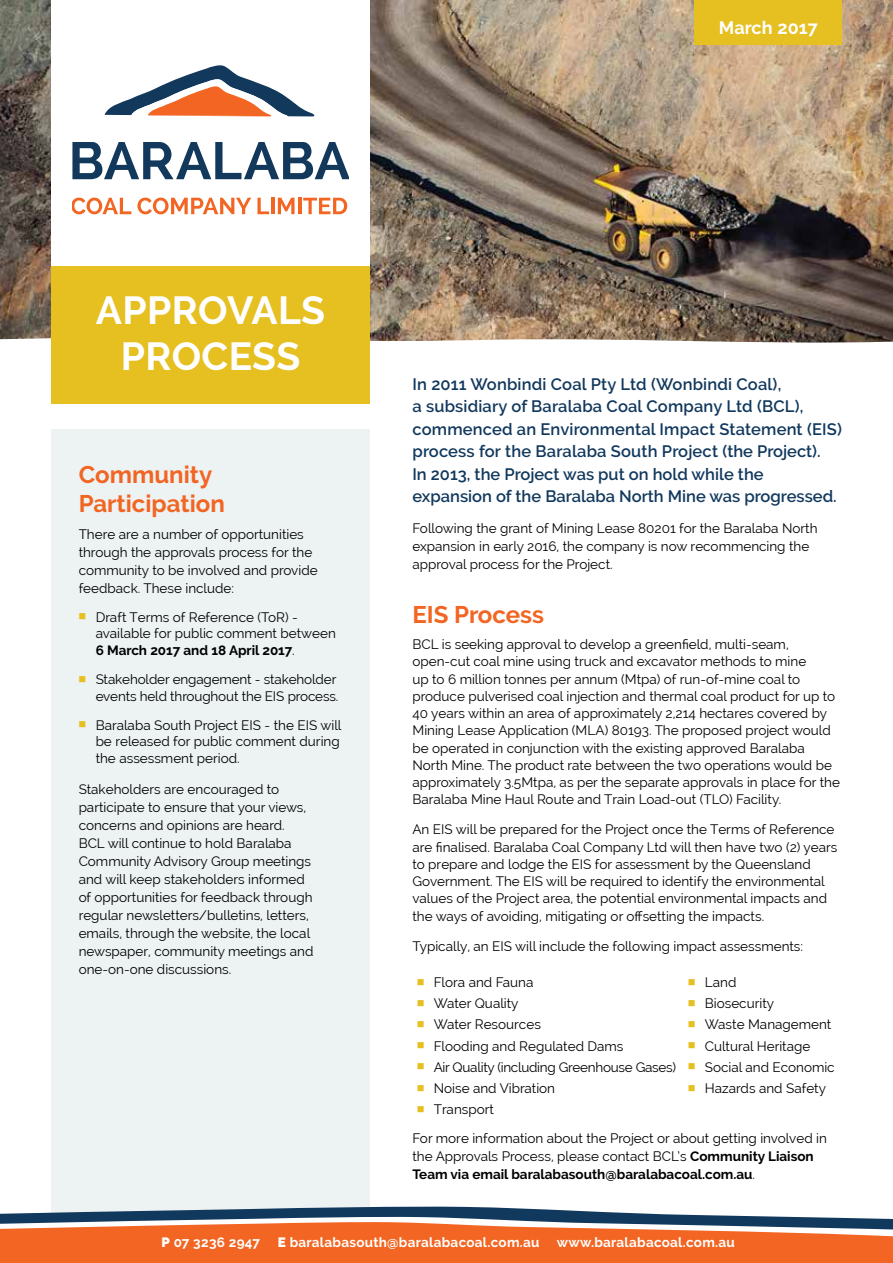
<style>
.page{position:relative;width:893px;height:1263px;background:#fff}
.page>*{position:absolute;margin:0;border:0;box-sizing:border-box;transform-origin:0 0}
.t1{font:700 39px/46.8px "Raleway";letter-spacing:.01em;color:#fff;text-align:center}
.t2{font:700 24px/28.8px "Raleway";color:#f26522}
.t3{font:700 18px "Raleway";letter-spacing:.01em;color:#fff}
.t4{font:600 16.5px/22.5px "Raleway";letter-spacing:.01em;color:#11385d}
.t5{font:13.5px/18px "Raleway";color:#000}
.t6{font:700 13.5px/18px "Raleway";color:#000}
.t7{font:700 13.5px "Raleway";letter-spacing:.02em;color:#fff}
.t8{font:13.5px "Raleway";letter-spacing:-.02em;color:#000}
.s1{font-weight:700}
.s2{font-weight:400}
.s3{font-weight:900}
</style>
<div class="page">
<div style="left:51px;top:429px;width:319px;height:834px;background:#edf2f3"></div>
<img style="left:0;top:0;width:893px;height:343px">
<div style="left:51px;top:266px;width:319px;height:138px;background:#e6bf20"></div>
<div style="left:51px;top:0;width:319px;height:266px;background:#fff"></div>
<div style="left:694px;top:0;width:148px;height:44px;background:#e6bf20"></div>
<svg style="left:72px;top:142px;width:277px;height:37px"></svg>
<svg style="left:105px;top:65px;width:210px;height:51px"></svg>
<svg style="left:72px;top:198px;width:59px;height:16px"></svg>
<svg style="left:137px;top:198px;width:114px;height:16px"></svg>
<svg style="left:257px;top:198px;width:12px;height:16px"></svg>
<hr style="left:271px;top:198px;width:3px;height:16px;background:#f26522">
<svg style="left:278px;top:198px;width:16px;height:16px"></svg>
<hr style="left:298px;top:198px;width:3px;height:16px;background:#f26522">
<svg style="left:303px;top:198px;width:44px;height:16px"></svg>
<div style="left:0;top:1242px;width:893px;height:21px;background:#f26522"></div>
<svg style="left:0;top:1206px;width:893px;height:36px"></svg>
<h3 class="t3" style="left:719px;top:17px;width:101px">March 2017</h3>
<h1 class="t1" style="left:96px;top:287px;width:231px">APPROVALS<br>PROCESS</h1>
<h2 class="t2" style="left:79px;top:460px;width:148px">Community<br>Participation</h2>
<p class="t5" style="left:79px;top:525px;width:241px">There are a number of opportunities through the approvals process for the community to be involved and provide feedback. These include:</p>
<p class="t5" style="left:96px;top:609px;width:242px;line-height:16.5px">Draft Terms of Reference (ToR) ‑ available for public comment between<br><span class="s1">6 March 2017 and 18 April 2017</span>.</p>
<p class="t5" style="left:96px;top:671px;width:244px;line-height:16.5px">Stakeholder engagement ‑ stakeholder events held throughout the EIS process.</p>
<p class="t5" style="left:96px;top:717px;width:247px;line-height:16.5px">Baralaba South Project EIS ‑ the EIS will be released for public comment during the assessment period.</p>
<p class="t5" style="left:79px;top:780px;width:236px">Stakeholders are encouraged to participate to ensure that your views, concerns and opinions are heard.<br>BCL will continue to hold Baralaba Community Advisory Group meetings and will keep stakeholders informed of opportunities for feedback through regular newsletters/bulletins, letters, emails, through the website, the local newspaper, community meetings and one‑on‑one discussions.</p>
<p class="t4" style="left:412px;top:373px;width:431px">In 2011 Wonbindi Coal Pty Ltd (Wonbindi Coal),<br>a subsidiary of Baralaba Coal Company Ltd (BCL), commenced an Environmental Impact Statement (EIS) process for the Baralaba South Project (the Project).<br>In 2013, the Project was put on hold while the expansion of the Baralaba North Mine was progressed.</p>
<p class="t5" style="left:412px;top:519px;width:407px">Following the grant of Mining Lease 80201 for the Baralaba North expansion in early 2016, the company is now recommencing the approval process for the Project.</p>
<h2 class="t2" style="left:412px;top:601px;width:133px">EIS Process</h2>
<p class="t5" style="left:412px;top:636px;width:429px;line-height:17.2px">BCL is seeking approval to develop a greenfield, multi‑seam, open‑cut coal mine using truck and excavator methods to mine<br>up to 6 million tonnes per annum (Mtpa) of run‑of‑mine coal to produce pulverised coal injection and thermal coal product for up to 40 years within an area of approximately 2,214 hectares covered by Mining Lease Application (MLA) 80193. The proposed project would be operated in conjunction with the existing approved Baralaba North Mine. The product rate between the two operations would be approximately 3.5Mtpa, as per the separate approvals in place for the Baralaba Mine Haul Route and Train Load‑out (TLO) Facility.</p>
<p class="t5" style="left:412px;top:821px;width:427px;line-height:17.2px">An EIS will be prepared for the Project once the Terms of Reference are finalised. Baralaba Coal Company Ltd will then have two (2) years to prepare and lodge the EIS for assessment by the Queensland Government. The EIS will be required to identify the environmental values of the Project area, the potential environmental impacts and the ways of avoiding, mitigating or offsetting the impacts.</p>
<p class="t5" style="left:412px;top:938px;width:392px">Typically, an EIS will include the following impact assessments:</p>
<p class="t5" style="left:434px;top:973px;width:101px">Flora and Fauna</p>
<p class="t5" style="left:705px;top:973px;width:33px">Land</p>
<p class="t5" style="left:434px;top:994px;width:86px">Water Quality</p>
<p class="t5" style="left:705px;top:994px;width:71px">Biosecurity</p>
<p class="t5" style="left:434px;top:1016px;width:109px">Water Resources</p>
<p class="t5" style="left:705px;top:1016px;width:128px">Waste Management</p>
<p class="t5" style="left:434px;top:1037px;width:191px">Flooding and Regulated Dams</p>
<p class="t5" style="left:705px;top:1037px;width:107px">Cultural Heritage</p>
<p class="t8" style="left:434px;top:1059px;width:244px">Air Quality (including Greenhouse Gases)</p>
<p class="t5" style="left:705px;top:1058px;width:131px">Social and Economic</p>
<p class="t5" style="left:434px;top:1079px;width:123px">Noise and Vibration</p>
<p class="t5" style="left:705px;top:1079px;width:123px">Hazards and Safety</p>
<p class="t5" style="left:412px;top:1095px;width:416px;line-height:29px;text-indent:21px">Transport<br>For more information about the Project or about getting involved in</p>
<p class="t6" style="left:412px;top:1147px;width:403px"><span class="s2">the Approvals Process, please contact BCL’s</span> Community Liaison<br>Team via email baralabasouth@baralabacoal.com.au<span class="s2">.</span></p>
<p class="t7" style="left:162px;top:1234px;width:100px"><span class="s3">P</span> 07 3236 2947</p>
<p class="t7" style="left:278px;top:1234px;width:263px"><span class="s3">E</span> baralabasouth@baralabacoal.com.au</p>
<p class="t7" style="left:557px;top:1234px;width:180px">www.baralabacoal.com.au</p>
</div>
